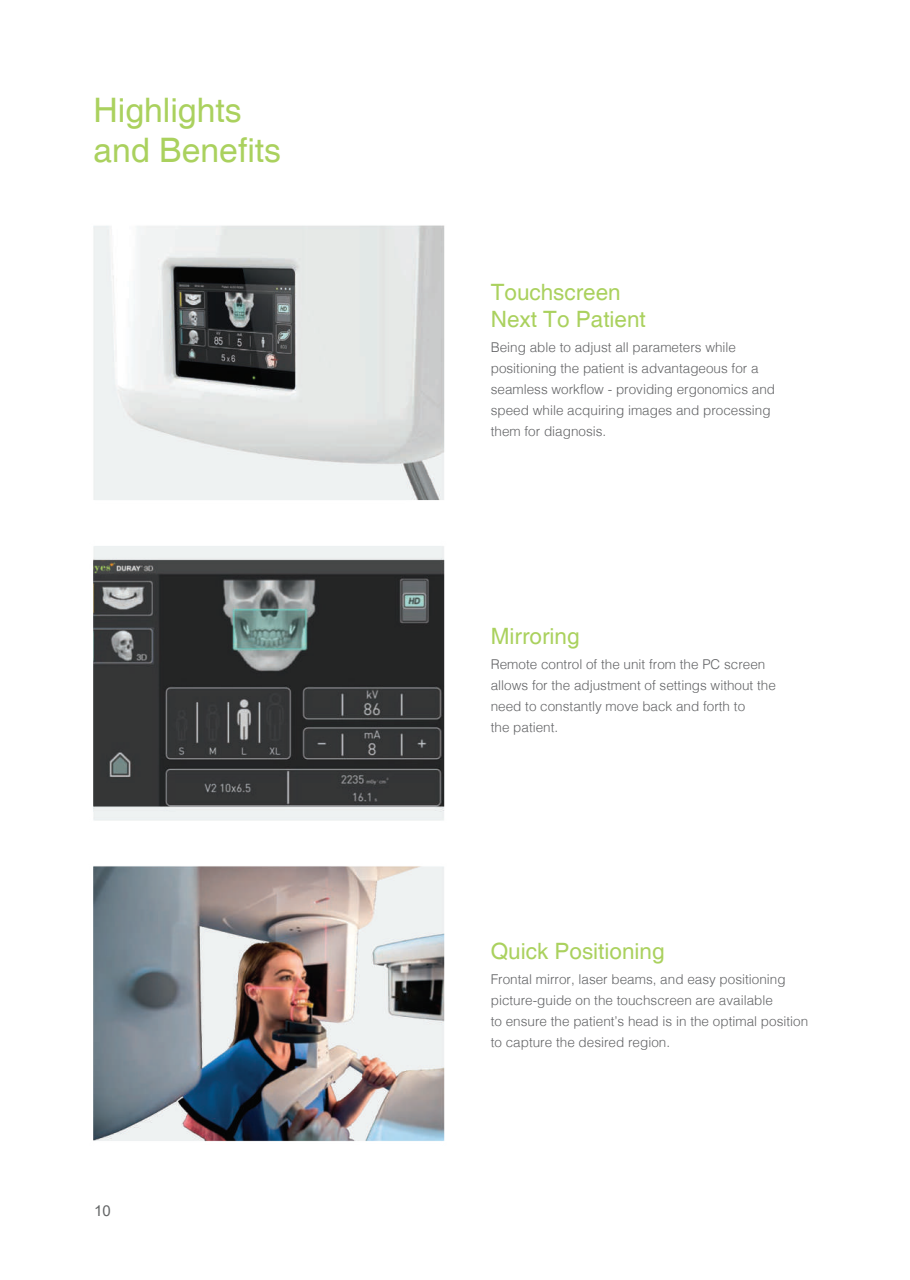
<style>
.page{position:relative;width:910px;height:1280px;background:#fff}
.page>*{position:absolute;margin:0;border:0;box-sizing:border-box;transform-origin:0 0}
.t1{font:33.75px/40.5px "Helvetica";color:#aad15e}
.t2{font:22.5px/27px "Helvetica";color:#aad15e}
.t3{font:15px "Arial";color:#636566}
.t4{font:300 13.5px/21px "Helvetica LT";color:#636466}
</style>
<div class="page">
<img style="left:93px;top:225px;width:352px;height:917px">
<h1 class="t1" style="left:94px;top:91px;width:189px">Highlights and Benefits</h1>
<p class="t3" style="left:94px;top:1200px;width:18px">10</p>
<h2 class="t2" style="left:491px;top:279px;width:157px">Touchscreen<br>Next To Patient</h2>
<p class="t4" style="left:491px;top:337px;width:286px">Being able to adjust all parameters while positioning the patient is advantageous for a seamless workflow - providing ergonomics and speed while acquiring images and processing them for diagnosis.</p>
<h2 class="t2" style="left:491px;top:624px;width:90px">Mirroring</h2>
<p class="t4" style="left:491px;top:654px;width:287px">Remote control of the unit from the PC screen allows for the adjustment of settings without the need to constantly move back and forth to<br>the patient.</p>
<h2 class="t2" style="left:491px;top:938px;width:175px">Quick Positioning</h2>
<p class="t4" style="left:491px;top:969px;width:319px">Frontal mirror, laser beams, and easy positioning picture-guide on the touchscreen are available<br>to ensure the patient’s head is in the optimal position to capture the desired region.</p>
</div>
